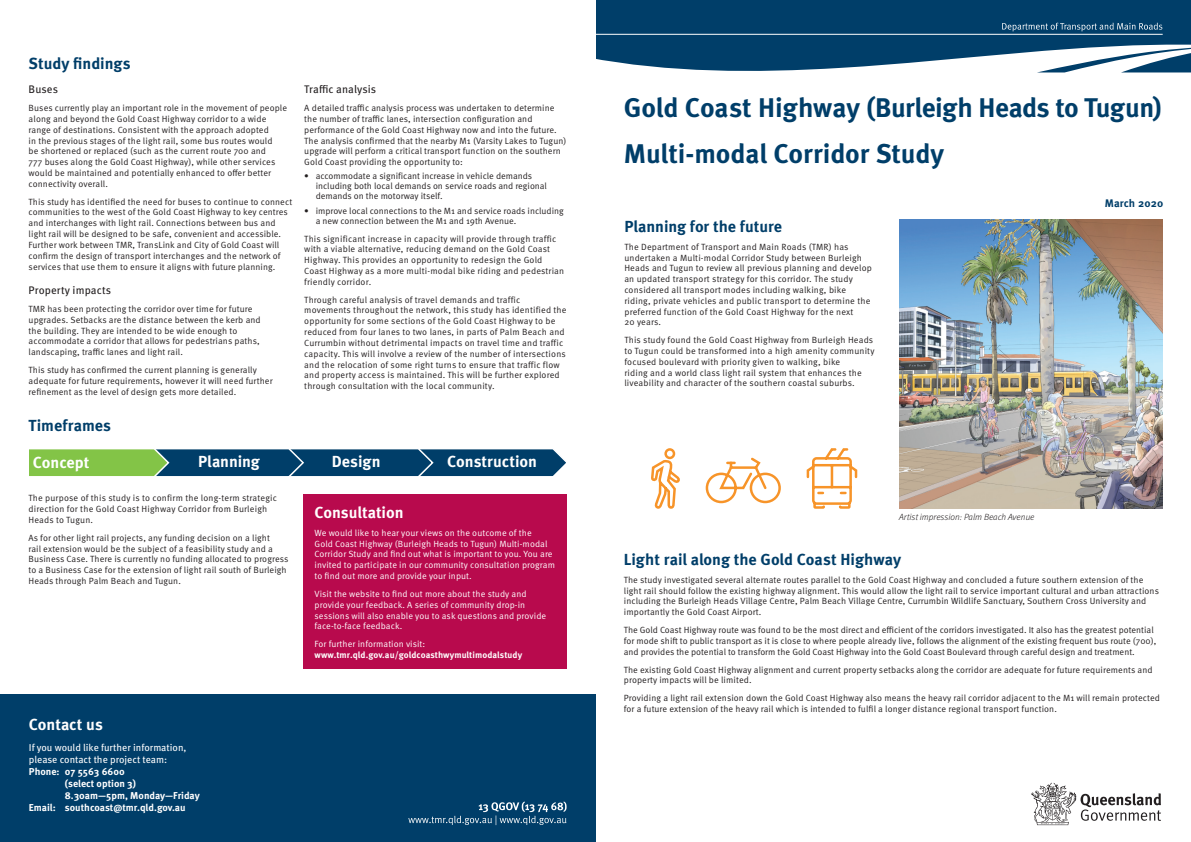
<style>
.page{position:relative;width:1191px;height:842px;background:#fff}
.page>*{position:absolute;margin:0;border:0;box-sizing:border-box;transform-origin:0 0}
.t1{font:700 27px/46.6px "Meta Pro";letter-spacing:-.01em;color:#003e69}
.t2{font:700 16px "Meta Pro";letter-spacing:-.005em;color:#003e69}
.t3{font:700 16px "Meta Pro";letter-spacing:-.005em;color:#fff}
.t4{font:11px "Meta Pro";letter-spacing:.01em;color:#231f20}
.t5{font:700 11px "Meta Pro";letter-spacing:.01em;color:#003e69}
.t6{font:700 10px "Meta Pro";color:#fff}
.t7{font:10px/12px "Meta Pro";color:#fff}
.t8{font:9px/10.8px "Meta Pro Norm";letter-spacing:.01em;color:#231f20}
.t9{font:9px/10.8px "Meta Pro Norm";letter-spacing:.01em;color:#fff}
.t10{font:700 9px "Meta Pro";letter-spacing:.005em;color:#fff}
.t11{font:italic 300 9px "Meta Pro";color:#231f20}
</style>
<div class="page">
<svg style="left:651px;top:448px;width:29px;height:61px"></svg>
<svg style="left:806px;top:448px;width:52px;height:61px"></svg>
<svg style="left:705px;top:457px;width:76px;height:47px"></svg>
<img style="left:899px;top:220px;width:263px;height:289px">
<div style="left:303px;top:495px;width:263px;height:174px;background:#b80a4d"></div>
<svg style="left:1031px;top:783px;width:130px;height:42px"></svg>
<svg style="left:596px;top:0;width:595px;height:73px;background:#285c81"></svg>
<hr style="left:587px;top:34px;width:575px;height:1px;background:#fff">
<svg style="left:1002px;top:23px;width:160px;height:8px"></svg>
<div style="left:0;top:695px;width:595px;height:147px;background:#003e69"></div>
<svg style="left:29px;top:449px;width:537px;height:27px;background:#296566"></svg>
<svg style="left:408px;top:801px;width:159px;height:25px"></svg>
<h2 class="t2" style="left:29px;top:51px;width:103px">Study findings</h2>
<p class="t4" style="left:29px;top:81px;width:31px">Buses</p>
<p class="t8" style="left:29px;top:102px;width:260px">Buses currently play an important role in the movement of people along and beyond the Gold Coast Highway corridor to a wide range of destinations. Consistent with the approach adopted<br>in the previous stages of the light rail, some bus routes would<br>be shortened or replaced (such as the current route 700 and<br>777 buses along the Gold Coast Highway), while other services would be maintained and potentially enhanced to offer better connectivity overall.</p>
<p class="t8" style="left:29px;top:196px;width:265px">This study has identified the need for buses to continue to connect communities to the west of the Gold Coast Highway to key centres and interchanges with light rail. Connections between bus and light rail will be designed to be safe, convenient and accessible.<br>Further work between TMR, TransLink and City of Gold Coast will confirm the design of transport interchanges and the network of services that use them to ensure it aligns with future planning.</p>
<p class="t4" style="left:29px;top:282px;width:84px">Property impacts</p>
<p class="t8" style="left:29px;top:303px;width:234px">TMR has been protecting the corridor over time for future upgrades. Setbacks are the distance between the kerb and the building. They are intended to be wide enough to accommodate a corridor that allows for pedestrians paths, landscaping, traffic lanes and light rail.</p>
<p class="t8" style="left:29px;top:364px;width:245px">This study has confirmed the current planning is generally adequate for future requirements, however it will need further refinement as the level of design gets more detailed.</p>
<h2 class="t2" style="left:28px;top:413px;width:84px">Timeframes</h2>
<p class="t4" style="left:304px;top:81px;width:73px">Traffic analysis</p>
<p class="t8" style="left:304px;top:102px;width:263px">A detailed traffic analysis process was undertaken to determine the number of traffic lanes, intersection configuration and performance of the Gold Coast Highway now and into the future.<br>The analysis confirmed that the nearby M1 (Varsity Lakes to Tugun) upgrade will perform a critical transport function on the southern Gold Coast providing the opportunity to:</p>
<p class="t8" style="left:316px;top:171px;width:233px;line-height:10px;text-indent:-11px">• accommodate a significant increase in vehicle demands including both local demands on service roads and regional demands on the motorway itself.</p>
<p class="t8" style="left:316px;top:205px;width:250px;line-height:10px;text-indent:-11px">• improve local connections to the M1 and service roads including a new connection between the M1 and 19th Avenue.</p>
<p class="t8" style="left:304px;top:232px;width:261px">This significant increase in capacity will provide through traffic with a viable alternative, reducing demand on the Gold Coast Highway. This provides an opportunity to redesign the Gold Coast Highway as a more multi-modal bike riding and pedestrian friendly corridor.</p>
<p class="t8" style="left:304px;top:294px;width:264px">Through careful analysis of travel demands and traffic movements throughout the network, this study has identified the opportunity for some sections of the Gold Coast Highway to be reduced from four lanes to two lanes, in parts of Palm Beach and Currumbin without detrimental impacts on travel time and traffic capacity. This will involve a review of the number of intersections and the relocation of some right turns to ensure that traffic flow and property access is maintained. This will be further explored through consultation with the local community.</p>
<h2 class="t3" style="left:33px;top:450px;width:58px">Concept</h2>
<h2 class="t3" style="left:198px;top:449px;width:63px">Planning</h2>
<h2 class="t3" style="left:332px;top:449px;width:50px">Design</h2>
<h2 class="t3" style="left:447px;top:449px;width:91px">Construction</h2>
<p class="t8" style="left:28px;top:492px;width:250px">The purpose of this study is to confirm the long-term strategic direction for the Gold Coast Highway Corridor from Burleigh<br>Heads to Tugun.</p>
<p class="t8" style="left:28px;top:532px;width:261px">As for other light rail projects, any funding decision on a light<br>rail extension would be the subject of a feasibility study and a Business Case. There is currently no funding allocated to progress to a Business Case for the extension of light rail south of Burleigh Heads through Palm Beach and Tugun.</p>
<h2 class="t3" style="left:29px;top:711px;width:76px">Contact us</h2>
<p class="t7" style="left:29px;top:741px;width:159px">If you would like further information, please contact the project team:</p>
<p class="t6" style="left:29px;top:763px;width:97px">Phone: 07 5563 6600</p>
<p class="t6" style="left:65px;top:775px;width:72px">(select option 3)</p>
<p class="t6" style="left:65px;top:787px;width:136px">8.30am—5pm, Monday—Friday</p>
<p class="t6" style="left:29px;top:799px;width:158px">Email: southcoast@tmr.qld.gov.au</p>
<h2 class="t3" style="left:314px;top:500px;width:90px">Consultation</h2>
<p class="t9" style="left:314px;top:527px;width:242px">We would like to hear your views on the outcome of the<br>Gold Coast Highway (Burleigh Heads to Tugun) Multi-modal Corridor Study and find out what is important to you. You are invited to participate in our community consultation program to find out more and provide your input.</p>
<p class="t9" style="left:314px;top:588px;width:233px">Visit the website to find out more about the study and provide your feedback. A series of community drop-in sessions will also enable you to ask questions and provide face-to-face feedback.</p>
<p class="t9" style="left:314px;top:638px;width:112px">For further information visit:</p>
<p class="t10" style="left:314px;top:648px;width:209px">www.tmr.qld.gov.au/goldcoasthwymultimodalstudy</p>
<h1 class="t1" style="left:624px;top:82px;width:539px">Gold Coast Highway (Burleigh Heads to Tugun)<br>Multi-modal Corridor Study</h1>
<h2 class="t2" style="left:624px;top:214px;width:159px">Planning for the future</h2>
<p class="t8" style="left:624px;top:241px;width:249px">The Department of Transport and Main Roads (TMR) has undertaken a Multi-modal Corridor Study between Burleigh Heads and Tugun to review all previous planning and develop an updated transport strategy for this corridor. The study considered all transport modes including walking, bike riding, private vehicles and public transport to determine the preferred function of the Gold Coast Highway for the next<br>20 years.</p>
<p class="t8" style="left:624px;top:334px;width:252px">This study found the Gold Coast Highway from Burleigh Heads to Tugun could be transformed into a high amenity community focused boulevard with priority given to walking, bike<br>riding and a world class light rail system that enhances the liveability and character of the southern coastal suburbs.</p>
<p class="t11" style="left:899px;top:510px;width:137px">Artist impression: Palm Beach Avenue</p>
<p class="t5" style="left:1105px;top:195px;width:60px">March 2020</p>
<h2 class="t2" style="left:624px;top:547px;width:279px">Light rail along the Gold Coast Highway</h2>
<p class="t8" style="left:624px;top:574px;width:537px">The study investigated several alternate routes parallel to the Gold Coast Highway and concluded a future southern extension of the light rail should follow the existing highway alignment. This would allow the light rail to service important cultural and urban attractions including the Burleigh Heads Village Centre, Palm Beach Village Centre, Currumbin Wildlife Sanctuary, Southern Cross University and importantly the Gold Coast Airport.</p>
<p class="t8" style="left:624px;top:624px;width:534px">The Gold Coast Highway route was found to be the most direct and efficient of the corridors investigated. It also has the greatest potential for mode shift to public transport as it is close to where people already live, follows the alignment of the existing frequent bus route (700), and provides the potential to transform the Gold Coast Highway into the Gold Coast Boulevard through careful design and treatment.</p>
<p class="t8" style="left:624px;top:663px;width:530px">The existing Gold Coast Highway alignment and current property setbacks along the corridor are adequate for future requirements and property impacts will be limited.</p>
<p class="t8" style="left:624px;top:692px;width:538px">Providing a light rail extension down the Gold Coast Highway also means the heavy rail corridor adjacent to the M1 will remain protected for a future extension of the heavy rail which is intended to fulfil a longer distance regional transport function.</p>
</div>
